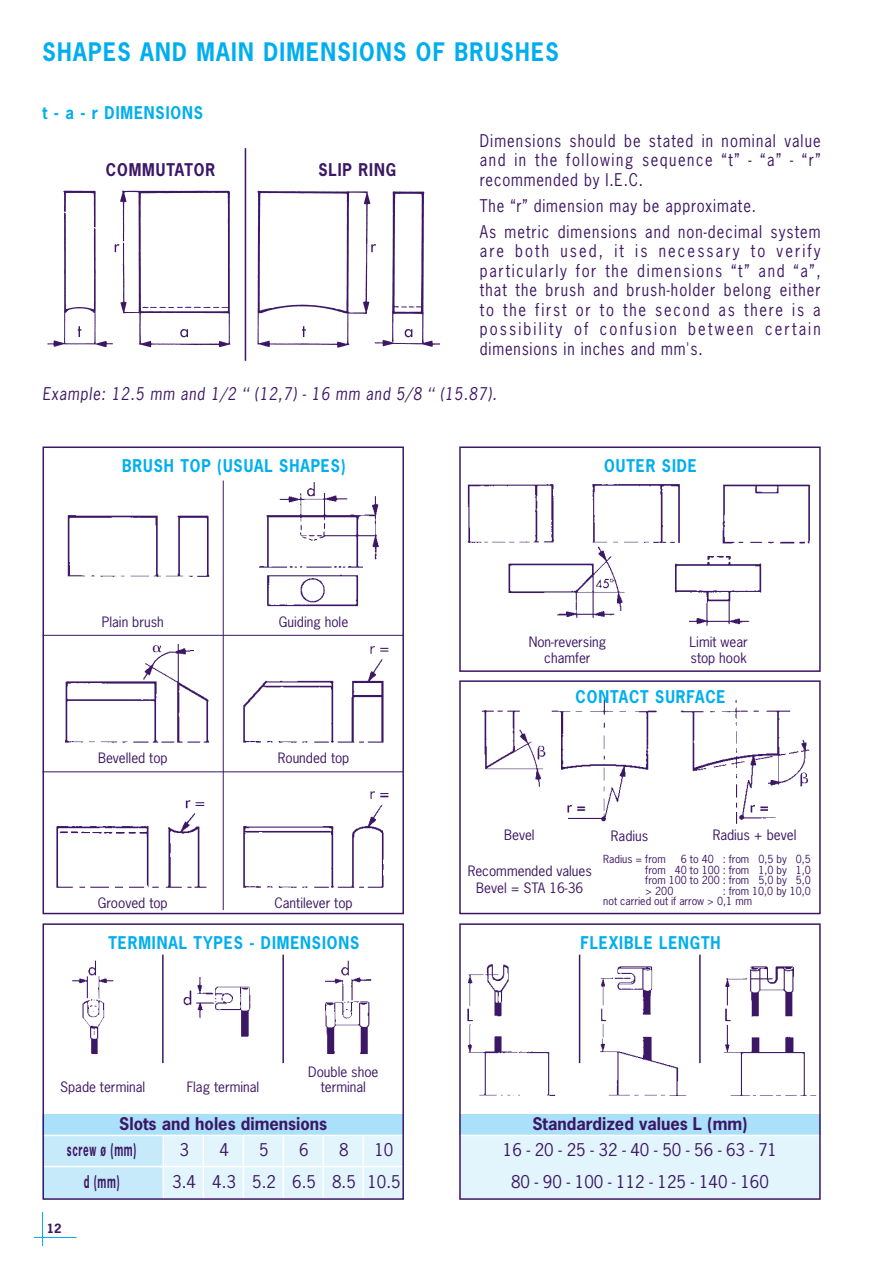
<style>
.page{position:relative;width:893px;height:1263px;background:#fff}
.page>*{position:absolute;margin:0;border:0;box-sizing:border-box;transform-origin:0 0}
.t1{font:700 24px "News Gothic";letter-spacing:.06em;color:#00aeef;scale:.9 1}
.t2{font:16.5px/19.5px "News Gothic";letter-spacing:.07em;color:#3c1765;text-align:justify;scale:.9 1}
.t3{font:700 16.5px "News Gothic";letter-spacing:.06em;color:#00aeef;scale:.9 1}
.t4{font:700 16.5px/26.7px "News Gothic";color:#3c1765}
.t5{font:16.5px/31.5px "News Gothic";color:#3c1765;text-align:center}
.t6{font:italic 16.5px "News Gothic";letter-spacing:.06em;color:#3c1765;scale:.9 1}
.t7{font:16.5px "News Gothic";letter-spacing:.07em;color:#3c1765}
.t8{font:700 16.5px "News Gothic";letter-spacing:.06em;color:#3c1765;scale:.9 1}
.t9{font:700 16.5px "News Gothic";color:#3c1765;scale:.6 1}
.t10{font:13.5px/15.8px "News Gothic";color:#3c1765;text-align:center}
.t11{font:700 12px "News Gothic";color:#3c1765}
.t12{font:10.5px/10.5px "News Gothic";color:#3c1765;text-align:justify}
.s1{color:#fff}
</style>
<div class="page">
<div style="left:43px;top:1114px;width:361px;height:21px;background:#aae0f9"></div>
<div style="left:43px;top:1135px;width:120px;height:64px;background:#c6eafa"></div>
<div style="left:164px;top:1135px;width:240px;height:64px;background:#e2f4fc"></div>
<hr style="left:43px;top:1135px;width:361px;height:1px;background:#fff">
<hr style="left:43px;top:1166px;width:361px;height:1px;background:#fff">
<hr style="left:202px;top:1135px;width:2px;height:64px;background:#fff">
<hr style="left:242px;top:1135px;width:2px;height:64px;background:#fff">
<hr style="left:282px;top:1135px;width:2px;height:64px;background:#fff">
<hr style="left:322px;top:1135px;width:2px;height:64px;background:#fff">
<hr style="left:362px;top:1135px;width:2px;height:64px;background:#fff">
<img style="left:47px;top:183px;width:394px;height:172px">
<hr style="left:245px;top:148px;width:1px;height:213px;background:#3c1765">
<img style="left:51px;top:481px;width:345px;height:415px">
<div style="left:43px;top:446px;width:361px;height:468px;border:2px solid #3c1765"></div>
<img style="left:467px;top:484px;width:344px;height:142px">
<div style="left:459px;top:446px;width:362px;height:226px;border:2px solid #3c1765"></div>
<img style="left:481px;top:699px;width:329px;height:125px">
<div style="left:459px;top:680px;width:362px;height:234px;border:2px solid #3c1765"></div>
<img style="left:72px;top:954px;width:300px;height:110px">
<div style="left:43px;top:923px;width:361px;height:277px;border:2px solid #3c1765"></div>
<hr style="left:223px;top:480px;width:1px;height:430px;background:#3c1765">
<hr style="left:43px;top:635px;width:361px;height:1px;background:#3c1765">
<hr style="left:43px;top:771px;width:361px;height:1px;background:#3c1765">
<hr style="left:162px;top:955px;width:2px;height:108px;background:#3c1765">
<hr style="left:282px;top:955px;width:2px;height:108px;background:#3c1765">
<div style="left:459px;top:1114px;width:362px;height:21px;background:#aae0f9"></div>
<div style="left:459px;top:1135px;width:362px;height:64px;background:#e2f4fc"></div>
<hr style="left:459px;top:1135px;width:362px;height:1px;background:#fff">
<img style="left:467px;top:955px;width:350px;height:141px">
<div style="left:459px;top:923px;width:362px;height:277px;border:2px solid #3c1765"></div>
<hr style="left:579px;top:955px;width:1px;height:108px;background:#3c1765">
<hr style="left:699px;top:955px;width:2px;height:108px;background:#3c1765">
<hr style="left:34px;top:1237px;width:43px;height:1px;background:#00aeef">
<hr style="left:42px;top:1212px;width:1px;height:34px;background:#00aeef">
<h1 class="t1" style="left:43px;top:39px;width:575px">SHAPES AND MAIN DIMENSIONS OF BRUSHES</h1>
<p class="t3" style="left:43px;top:104px;width:180px">t - a - r DIMENSIONS</p>
<p class="t2" style="left:480px;top:132px;width:380px">Dimensions should be stated in nominal value and in the following sequence “t” - “a” - “r” recommended by I.E.C.</p>
<p class="t2" style="left:480px;top:193px;width:380px;line-height:26px">The “r” dimension may be approximate.<br>As metric dimensions and non-decimal system</p>
<p class="t2" style="left:480px;top:242px;width:380px">are both used, it is necessary to verify particularly for the dimensions “t” and “a”, that the brush and brush-holder belong either to the first or to the second as there is a possibility of confusion between certain dimensions in inches and mm's.</p>
<p class="t6" style="left:43px;top:384px;width:506px">Example: 12.5 mm and 1/2 ‘‘ (12,7) - 16 mm and 5/8 ‘‘ (15.87).</p>
<p class="t8" style="left:106px;top:160px;width:123px">COMMUTATOR</p>
<p class="t8" style="left:319px;top:160px;width:88px">SLIP RING</p>
<p class="t3" style="left:122px;top:457px;width:250px">BRUSH TOP (USUAL SHAPES)</p>
<p class="t10" style="left:102px;top:615px;width:63px">Plain brush</p>
<p class="t10" style="left:279px;top:615px;width:71px">Guiding hole</p>
<p class="t10" style="left:98px;top:751px;width:71px">Bevelled top</p>
<p class="t10" style="left:278px;top:751px;width:73px">Rounded top</p>
<p class="t10" style="left:98px;top:895px;width:71px">Grooved top</p>
<p class="t10" style="left:274px;top:895px;width:80px">Cantilever top</p>
<p class="t3" style="left:108px;top:934px;width:280px">TERMINAL TYPES - DIMENSIONS</p>
<p class="t10" style="left:60px;top:1080px;width:87px">Spade terminal</p>
<p class="t10" style="left:187px;top:1080px;width:74px">Flag terminal</p>
<p class="t10" style="left:308px;top:1064px;width:72px">Double shoe terminal</p>
<p class="t4" style="left:67px;top:1110px;width:262px;text-indent:52px">Slots and holes dimensions screw ø (mm)</p>
<p class="t7" style="left:179px;top:1141px;width:11px">3</p>
<p class="t7" style="left:219px;top:1141px;width:11px">4</p>
<p class="t7" style="left:259px;top:1141px;width:11px">5</p>
<p class="t7" style="left:299px;top:1141px;width:11px">6</p>
<p class="t7" style="left:339px;top:1141px;width:11px">8</p>
<p class="t7" style="left:374px;top:1141px;width:21px">10</p>
<p class="t11" style="left:47px;top:1222px;width:16px">12</p>
<p class="t9" style="left:84px;top:1172px;width:62px">d (mm)</p>
<p class="t7" style="left:172px;top:1172px;width:230px">3.4 4.3 5.2 6.5 8.5 10.5</p>
<p class="t3" style="left:604px;top:457px;width:104px">OUTER SIDE</p>
<p class="t10" style="left:529px;top:634px;width:79px">Non-reversing chamfer</p>
<p class="t10" style="left:689px;top:634px;width:60px;text-align:left">Limit wear stop hook</p>
<p class="t3" style="left:576px;top:688px;width:168px">CONTACT SURFACE</p>
<p class="t10" style="left:504px;top:827px;width:32px">Bevel</p>
<p class="t10" style="left:611px;top:829px;width:39px">Radius</p>
<p class="t10" style="left:713px;top:828px;width:85px">Radius + bevel</p>
<p class="t10" style="left:468px;top:863px;width:126px;line-height:16.5px">Recommended values<br>Bevel = STA 16-36</p>
<p class="t12" style="left:645px;top:854px;width:167px;text-indent:-42px">Radius = from <span class="s1">44</span>6 to 40<span class="s1">0</span> : from <span class="s1">1</span>0,5 by <span class="s1">1</span>0,5 from <span class="s1">4</span>40 to 100 : from <span class="s1">1</span>1,0 by <span class="s1">1</span>1,0 from 100 to 200 : from <span class="s1">1</span>5,0 by <span class="s1">1</span>5,0 &gt; 200</p>
<p class="t12" style="left:603px;top:886px;width:209px;text-indent:119px">: from 10,0 by 10,0 not carried out if arrow &gt; 0,1 mm</p>
<p class="t3" style="left:580px;top:934px;width:157px">FLEXIBLE LENGTH</p>
<p class="t4" style="left:532px;top:1110px;width:217px">Standardized values L (mm)</p>
<p class="t5" style="left:503px;top:1135px;width:276px">16-20-25-32-40-50-56-63-71<br>80 - 90 - 100 - 112 - 125 - 140 - 160</p>
</div>
